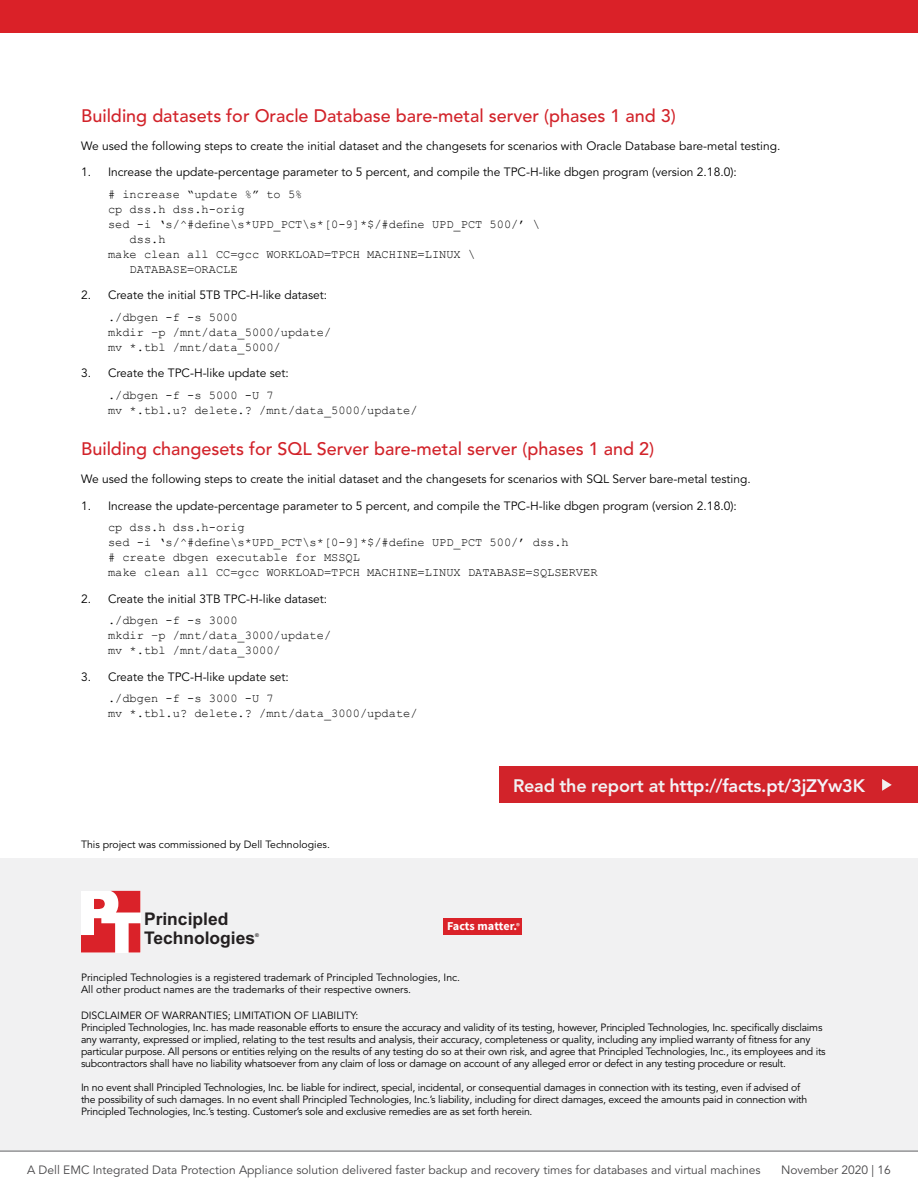
<style>
.page{position:relative;width:918px;height:1188px;background:#fff}
.page>*{position:absolute;margin:0;border:0;box-sizing:border-box;transform-origin:0 0}
.t1{font:500 18px "Avenir LT Pro";color:#d2232a}
.t2{font:800 18px "Avenir LT Pro";letter-spacing:-.01em;color:#f4f4f9}
.t3{font:700 17.4px/18.6px "Arial";color:#231f20}
.t4{font:700 12.15px "Source Sans Pro";color:#fff}
.t5{font:12px/15px "Courier New";color:#000}
.t6{font:12px "Avenir LT Pro";color:#000}
.t7{font:12px "Avenir LT Pro";color:#464547}
.t8{font:10.5px/12px "Avenir LT Pro";letter-spacing:-.02em;color:#000}
.t9{font:10.5px/12.6px "Avenir LT Pro";color:#000}
.t10{font:700 5.25px "Arial";color:#231f20}
.s1{color:#f1f1f2}
.s2{font-weight:600;font-size:8.55px}
</style>
<div class="page">
<div style="left:0;top:858px;width:918px;height:293px;background:#f1f1f2"></div>
<svg style="left:81px;top:891px;width:59px;height:62px"></svg>
<div style="left:444px;top:918px;width:78px;height:17px;background:#da2229"></div>
<div style="left:500px;top:766px;width:418px;height:37px;background:#d2232a"></div>
<svg style="left:882px;top:779px;width:10px;height:12px"></svg>
<hr style="left:0;top:1151px;width:918px;height:1px;background:#616264">
<div style="left:0;top:0;width:918px;height:32px;background:#da2128"></div>
<h1 class="t1" style="left:81px;top:105px;width:596px">Building datasets for Oracle Database bare-metal server (phases 1 and 3)</h1>
<p class="t6" style="left:81px;top:138px;width:701px">We used the following steps to create the initial dataset and the changesets for scenarios with Oracle Database bare-metal testing.</p>
<p class="t6" style="left:81px;top:164px;width:657px">1. Increase the update-percentage parameter to 5 percent, and compile the TPC-H-like dbgen program (version 2.18.0):</p>
<p class="t5" style="left:108px;top:186px;width:196px"># increase “update %” to 5%</p>
<p class="t5" style="left:108px;top:201px;width:138px">cp dss.h dss.h-orig</p>
<p class="t5" style="left:108px;top:216px;width:434px">sed -i ‘s/^#define\s*UPD_PCT\s*[0-9]*$/#define UPD_PCT 500/’ \</p>
<p class="t5" style="left:130px;top:231px;width:37px">dss.h</p>
<p class="t5" style="left:108px;top:246px;width:369px">make clean all CC=gcc WORKLOAD=TPCH MACHINE=LINUX \</p>
<p class="t5" style="left:130px;top:261px;width:110px">DATABASE=ORACLE</p>
<p class="t6" style="left:81px;top:287px;width:248px">2. Create the initial 5TB TPC-H-like dataset:</p>
<p class="t5" style="left:108px;top:309px;width:225px">./dbgen -f -s 5000<br>mkdir –p /mnt/data_5000/update/ mv *.tbl /mnt/data_5000/</p>
<p class="t6" style="left:81px;top:365px;width:209px">3. Create the TPC-H-like update set:</p>
<p class="t5" style="left:108px;top:387px;width:311px">./dbgen -f -s 5000 -U 7<br>mv *.tbl.u? delete.? /mnt/data_5000/update/</p>
<h1 class="t1" style="left:81px;top:438px;width:575px">Building changesets for SQL Server bare-metal server (phases 1 and 2)</h1>
<p class="t6" style="left:81px;top:472px;width:671px">We used the following steps to create the initial dataset and the changesets for scenarios with SQL Server bare-metal testing.</p>
<p class="t6" style="left:81px;top:498px;width:657px">1. Increase the update-percentage parameter to 5 percent, and compile the TPC-H-like dbgen program (version 2.18.0):</p>
<p class="t5" style="left:108px;top:520px;width:491px">cp dss.h dss.h-orig<br>sed -i ‘s/^#define\s*UPD_PCT\s*[0-9]*$/#define UPD_PCT 500/’ dss.h<br># create dbgen executable for MSSQL<br>make clean all CC=gcc WORKLOAD=TPCH MACHINE=LINUX DATABASE=SQLSERVER</p>
<p class="t6" style="left:81px;top:591px;width:248px">2. Create the initial 3TB TPC-H-like dataset:</p>
<p class="t5" style="left:108px;top:613px;width:225px">./dbgen -f -s 3000<br>mkdir –p /mnt/data_3000/update/ mv *.tbl /mnt/data_3000/</p>
<p class="t6" style="left:81px;top:669px;width:209px">3. Create the TPC-H-like update set:</p>
<p class="t5" style="left:108px;top:691px;width:311px">./dbgen -f -s 3000 -U 7<br>mv *.tbl.u? delete.? /mnt/data_3000/update/</p>
<p class="t9" style="left:81px;top:838px;width:250px">This project was commissioned by Dell Technologies.</p>
<h2 class="t3" style="left:144px;top:911px;width:113px">Principled<br>Technologies</h2>
<p class="t10" style="left:255px;top:932px;width:5px">®</p>
<h1 class="t2" style="left:513px;top:775px;width:354px"><span class="s1">Read the report at</span> http://facts.pt/3jZYw3K</h1>
<p class="t4" style="left:447px;top:918px;width:74px">Facts matter.<span class="s2">®</span></p>
<p class="t9" style="left:81px;top:971px;width:381px">Principled Technologies is a registered trademark of Principled Technologies, Inc.<br>All other product names are the trademarks of their respective owners.</p>
<p class="t8" style="left:81px;top:1009px;width:746px">DISCLAIMER OF WARRANTIES; LIMITATION OF LIABILITY:<br>Principled Technologies, Inc. has made reasonable efforts to ensure the accuracy and validity of its testing, however, Principled Technologies, Inc. specifically disclaims any warranty, expressed or implied, relating to the test results and analysis, their accuracy, completeness or quality, including any implied warranty of fitness for any particular purpose. All persons or entities relying on the results of any testing do so at their own risk, and agree that Principled Technologies, Inc., its employees and its subcontractors shall have no liability whatsoever from any claim of loss or damage on account of any alleged error or defect in any testing procedure or result.</p>
<p class="t8" style="left:81px;top:1081px;width:728px">In no event shall Principled Technologies, Inc. be liable for indirect, special, incidental, or consequential damages in connection with its testing, even if advised of the possibility of such damages. In no event shall Principled Technologies, Inc.’s liability, including for direct damages, exceed the amounts paid in connection with<br>Principled Technologies, Inc.’s testing. Customer’s sole and exclusive remedies are as set forth herein.</p>
<p class="t7" style="left:27px;top:1163px;width:735px">A Dell EMC Integrated Data Protection Appliance solution delivered faster backup and recovery times for databases and virtual machines</p>
<p class="t7" style="left:781px;top:1163px;width:111px">November 2020 | 16</p>
</div>
